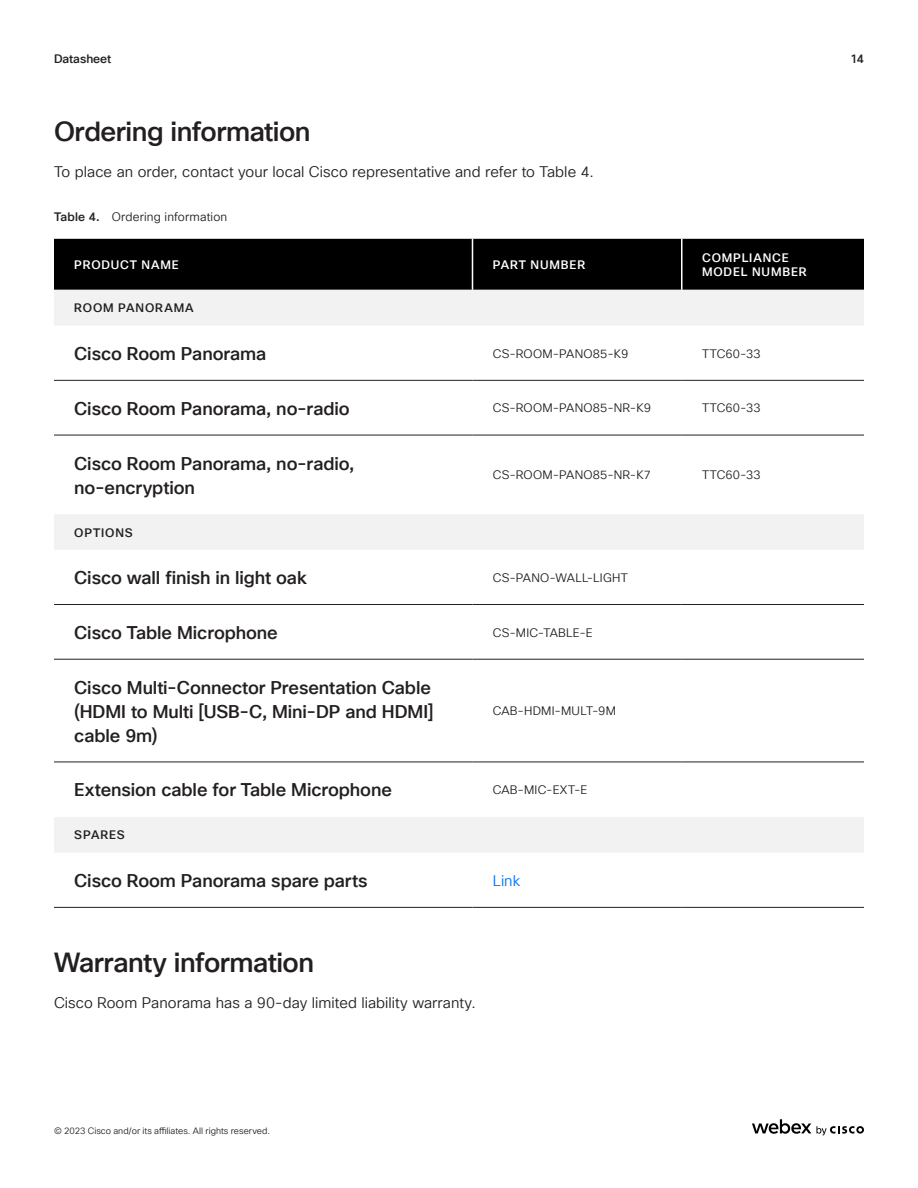
<style>
.page{position:relative;width:918px;height:1188px;background:#fff}
.page>*{position:absolute;margin:0;border:0;box-sizing:border-box;transform-origin:0 0}
.H4_Subtitle___10pt_s{font:500 27px "Cisco Sans TT";letter-spacing:-.02em;color:#231f20}
.H5_Paragraph_Title{font:500 18px/24px "Cisco Sans TT";letter-spacing:-.005em;color:#231f20}
.Body{font:15px "Cisco Sans TT Light";letter-spacing:.005em;color:#231f20}
.t1{font:15px "Cisco Sans TT Light";color:#0672ef}
.t2{font:12px "Cisco Sans TT Light";letter-spacing:.015em;color:#231f20}
.Column_header{font:500 12px/14.4px "Cisco Sans TT";letter-spacing:.07em;color:#fff}
.Column_header-2{font:500 12px "Cisco Sans TT";letter-spacing:.07em;color:#231f20}
.Column_header-3{font:500 12px "Cisco Sans TT";letter-spacing:-.005em;color:#231f20}
.t3{font:9px "Cisco Sans TT Light";letter-spacing:.005em;color:#231f20}
.s1{font-family:"Cisco Sans TT";font-weight:500}
</style>
<div class="page">
<div style="left:54px;top:239px;width:810px;height:51px;background:#000"></div>
<svg style="left:54px;top:290px;width:810px;height:562px"></svg>
<hr style="left:54px;top:514px;width:418px;height:1px;background:#fff">
<hr style="left:682px;top:514px;width:182px;height:1px;background:#fff">
<hr style="left:54px;top:816px;width:418px;height:1px;background:#fff">
<hr style="left:682px;top:816px;width:182px;height:1px;background:#fff">
<hr style="left:472px;top:514px;width:210px;height:1px;background:#fff">
<hr style="left:472px;top:816px;width:210px;height:1px;background:#fff">
<hr style="left:54px;top:907px;width:418px;height:1px;background:#231f20">
<hr style="left:472px;top:907px;width:210px;height:1px;background:#231f20">
<hr style="left:682px;top:907px;width:182px;height:1px;background:#231f20">
<hr style="left:54px;top:380px;width:418px;height:1px;background:#231f20">
<hr style="left:472px;top:380px;width:210px;height:1px;background:#231f20">
<hr style="left:682px;top:380px;width:182px;height:1px;background:#231f20">
<hr style="left:54px;top:435px;width:418px;height:1px;background:#231f20">
<hr style="left:472px;top:435px;width:210px;height:1px;background:#231f20">
<hr style="left:682px;top:435px;width:182px;height:1px;background:#231f20">
<hr style="left:54px;top:604px;width:418px;height:1px;background:#231f20">
<hr style="left:472px;top:604px;width:210px;height:1px;background:#231f20">
<hr style="left:682px;top:604px;width:182px;height:1px;background:#231f20">
<hr style="left:54px;top:659px;width:418px;height:1px;background:#231f20">
<hr style="left:472px;top:659px;width:210px;height:1px;background:#231f20">
<hr style="left:682px;top:659px;width:182px;height:1px;background:#231f20">
<hr style="left:54px;top:762px;width:418px;height:1px;background:#231f20">
<hr style="left:472px;top:762px;width:210px;height:1px;background:#231f20">
<hr style="left:682px;top:762px;width:182px;height:1px;background:#231f20">
<hr style="left:681px;top:239px;width:1px;height:51px;background:#fff">
<hr style="left:472px;top:239px;width:1px;height:51px;background:#fff">
<svg style="left:752px;top:1119px;width:112px;height:16px"></svg>
<p class="Column_header-3" style="left:54px;top:51px;width:59px">Datasheet</p>
<p class="Column_header-2" style="left:851px;top:51px;width:15px">14</p>
<p class="H4_Subtitle___10pt_s" style="left:54px;top:114px;width:258px">Ordering information</p>
<p class="Body" style="left:54px;top:162px;width:542px">To place an order, contact your local Cisco representative and refer to Table 4.</p>
<p class="t2" style="left:54px;top:209px;width:175px"><span class="s1">Table 4.</span> Ordering information</p>
<p class="Column_header" style="left:74px;top:258px;width:106px">PRODUCT NAME</p>
<p class="Column_header" style="left:493px;top:258px;width:94px">PART NUMBER</p>
<p class="Column_header" style="left:702px;top:251px;width:106px">COMPLIANCE<br>MODEL NUMBER</p>
<p class="Column_header-2" style="left:74px;top:300px;width:121px">ROOM PANORAMA</p>
<p class="H5_Paragraph_Title" style="left:74px;top:342px;width:194px">Cisco Room Panorama</p>
<p class="t2" style="left:493px;top:346px;width:137px">CS-ROOM-PANO85-K9</p>
<p class="t2" style="left:702px;top:346px;width:60px">TTC60-33</p>
<p class="H5_Paragraph_Title" style="left:74px;top:397px;width:277px">Cisco Room Panorama, no-radio</p>
<p class="t2" style="left:493px;top:400px;width:160px">CS-ROOM-PANO85-NR-K9</p>
<p class="t2" style="left:702px;top:400px;width:60px">TTC60-33</p>
<p class="H5_Paragraph_Title" style="left:74px;top:452px;width:282px">Cisco Room Panorama, no-radio, no-encryption</p>
<p class="t2" style="left:493px;top:467px;width:160px">CS-ROOM-PANO85-NR-K7</p>
<p class="t2" style="left:702px;top:467px;width:60px">TTC60-33</p>
<p class="Column_header-2" style="left:74px;top:525px;width:60px">OPTIONS</p>
<p class="H5_Paragraph_Title" style="left:74px;top:567px;width:234px">Cisco wall finish in light oak</p>
<p class="t2" style="left:493px;top:570px;width:137px">CS-PANO-WALL-LIGHT</p>
<p class="H5_Paragraph_Title" style="left:74px;top:621px;width:205px">Cisco Table Microphone</p>
<p class="t2" style="left:493px;top:625px;width:102px">CS-MIC-TABLE-E</p>
<p class="H5_Paragraph_Title" style="left:74px;top:676px;width:361px">Cisco Multi-Connector Presentation Cable (HDMI to Multi [USB-C, Mini-DP and HDMI] cable 9m)</p>
<p class="t2" style="left:493px;top:703px;width:125px">CAB-HDMI-MULT-9M</p>
<p class="H5_Paragraph_Title" style="left:74px;top:779px;width:319px">Extension cable for Table Microphone</p>
<p class="t2" style="left:493px;top:782px;width:96px">CAB-MIC-EXT-E</p>
<p class="Column_header-2" style="left:74px;top:827px;width:52px">SPARES</p>
<p class="H5_Paragraph_Title" style="left:74px;top:869px;width:295px">Cisco Room Panorama spare parts</p>
<p class="t1" style="left:493px;top:871px;width:29px">Link</p>
<p class="H4_Subtitle___10pt_s" style="left:54px;top:945px;width:262px">Warranty information</p>
<p class="Body" style="left:54px;top:993px;width:423px">Cisco Room Panorama has a 90-day limited liability warranty.</p>
<p class="t3" style="left:54px;top:1125px;width:217px">© 2023 Cisco and/or its affiliates. All rights reserved.</p>
</div>
